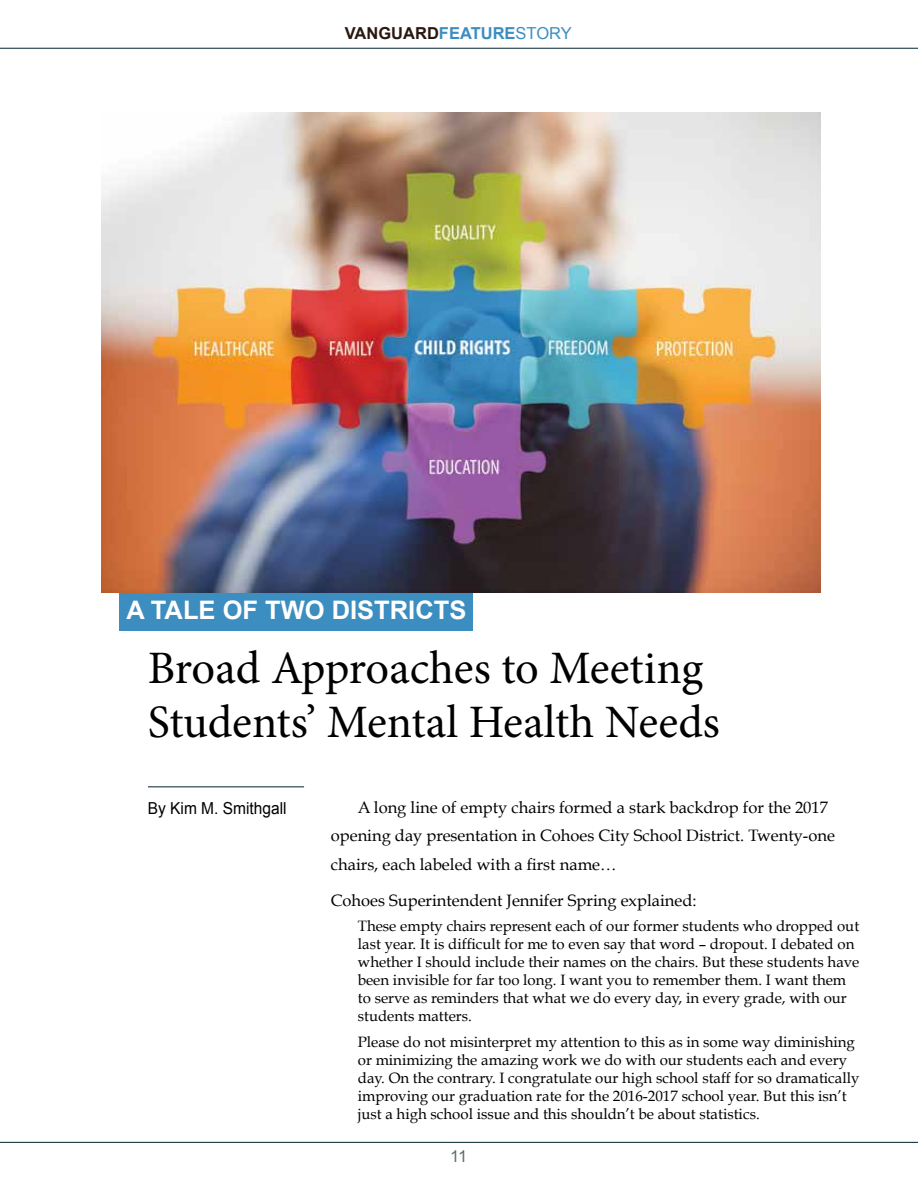
<style>
.page{position:relative;width:918px;height:1188px;background:#fff}
.page>*{position:absolute;margin:0;border:0;box-sizing:border-box;transform-origin:0 0}
.t1{font:46.5px/54px "Minion Pro";color:#000}
.t2{font:700 25.5px "Arial";color:#fff}
.t3{font:16.5px/28.5px "Book Antiqua";color:#000}
.t4{font:700 16.5px "Arial";color:#2a1710}
.t5{font:16.5px "Arial";color:#000;scale:.94 1}
.t6{font:16.5px "Arial";color:#5f6c71}
.t7{font:15px/18px "Book Antiqua";color:#000}
.s1{color:#3c8ec0}
.s2{font-weight:400;color:#3c8ec0}
</style>
<div class="page">
<div style="left:119px;top:544px;width:353px;height:87px;background:#3c8ec0"></div>
<hr style="left:0;top:48px;width:918px;height:1px;background:#00232f">
<hr style="left:148px;top:787px;width:156px;height:1px;background:#00232f">
<hr style="left:0;top:1142px;width:918px;height:1px;background:#00232f">
<img style="left:101px;top:113px;width:720px;height:479px">
<p class="t4" style="left:345px;top:22px;width:229px">VANGUARD<span class="s1">FEATURE</span><span class="s2">STORY</span></p>
<h2 class="t2" style="left:126px;top:593px;width:342px">A TALE OF TWO DISTRICTS</h2>
<h1 class="t1" style="left:148px;top:641px;width:573px">Broad Approaches to Meeting<br>Students’ Mental Health Needs</h1>
<p class="t5" style="left:148px;top:798px;width:149px">By Kim M. Smithgall</p>
<p class="t3" style="left:331px;top:793px;width:506px;text-indent:27px">A long line of empty chairs formed a stark backdrop for the 2017 opening day presentation in Cohoes City School District. Twenty-one chairs, each labeled with a first name…</p>
<p class="t3" style="left:331px;top:886px;width:367px">Cohoes Superintendent Jennifer Spring explained:</p>
<p class="t7" style="left:358px;top:917px;width:503px">These empty chairs represent each of our former students who dropped out last year. It is difficult for me to even say that word – dropout. I debated on whether I should include their names on the chairs. But these students have been invisible for far too long. I want you to remember them. I want them to serve as reminders that what we do every day, in every grade, with our students matters.</p>
<p class="t7" style="left:358px;top:1033px;width:503px">Please do not misinterpret my attention to this as in some way diminishing or minimizing the amazing work we do with our students each and every day. On the contrary. I congratulate our high school staff for so dramatically improving our graduation rate for the 2016-2017 school year. But this isn’t just a high school issue and this shouldn’t be about statistics.</p>
<p class="t6" style="left:450px;top:1146px;width:19px">11</p>
</div>
